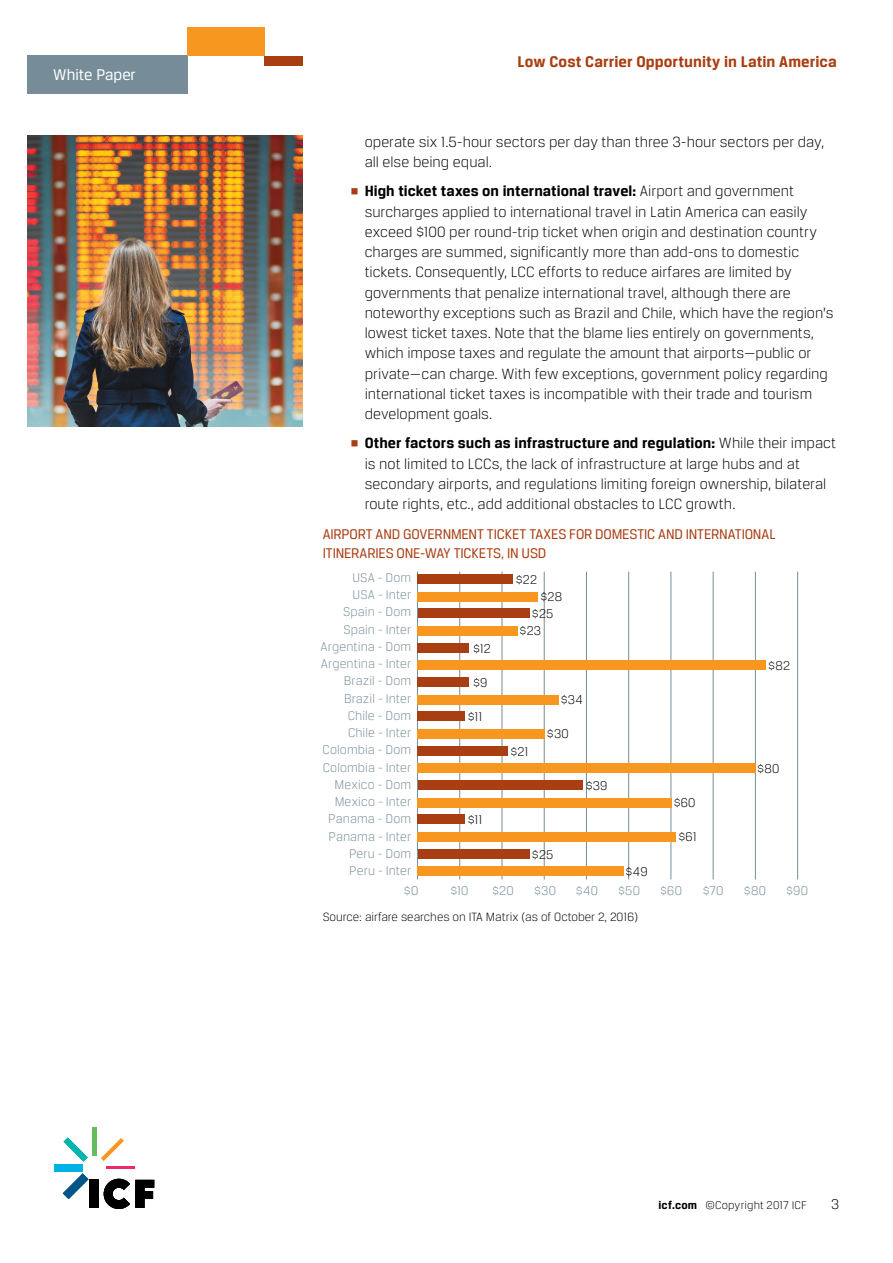
<style>
.page{position:relative;width:893px;height:1263px;background:#fff}
.page>*{position:absolute;margin:0;border:0;box-sizing:border-box;transform-origin:0 0}
.t1{font:700 16.5px "Breuer Text";letter-spacing:.005em;color:#a93e12}
.t2{font:16.5px "Breuer Text";color:#fff}
.t3{font:300 15.75px/20.2px "Breuer Text";color:#000}
.t4{font:15px/19.5px "Breuer Text";letter-spacing:-.015em;color:#a93e12}
.t5{font:300 15px "Breuer Text";color:#000}
.t6{font:300 13.5px/17.2px "Breuer Text";letter-spacing:.01em;color:#768d99;text-align:right}
.t7{font:300 13.5px "Breuer Text";letter-spacing:.015em;color:#000}
.t8{font:300 12.75px "Breuer Text";color:#000}
.t9{font:300 12px "Breuer Text";letter-spacing:.01em;color:#000}
.s1{color:#a93e12}
.s2{font-weight:700}
</style>
<div class="page">
<div style="left:27px;top:56px;width:160px;height:38px;background:#768d99"></div>
<div style="left:187px;top:27px;width:78px;height:29px;background:#f8971f"></div>
<div style="left:265px;top:56px;width:38px;height:9px;background:#a93e12"></div>
<img style="left:27px;top:136px;width:276px;height:290px">
<hr style="left:417px;top:572px;width:1px;height:307px;background:#768d99">
<hr style="left:459px;top:572px;width:1px;height:307px;background:#768d99">
<hr style="left:502px;top:572px;width:1px;height:307px;background:#768d99">
<hr style="left:544px;top:572px;width:1px;height:307px;background:#768d99">
<hr style="left:586px;top:572px;width:1px;height:307px;background:#768d99">
<hr style="left:628px;top:572px;width:1px;height:307px;background:#768d99">
<hr style="left:671px;top:572px;width:1px;height:307px;background:#768d99">
<hr style="left:713px;top:572px;width:1px;height:307px;background:#768d99">
<hr style="left:755px;top:572px;width:1px;height:307px;background:#768d99">
<hr style="left:797px;top:572px;width:1px;height:307px;background:#768d99">
<div style="left:418px;top:574px;width:95px;height:9px;background:#a93e12"></div>
<div style="left:418px;top:609px;width:112px;height:9px;background:#a93e12"></div>
<div style="left:418px;top:849px;width:112px;height:9px;background:#a93e12"></div>
<div style="left:418px;top:746px;width:90px;height:9px;background:#a93e12"></div>
<div style="left:418px;top:780px;width:165px;height:9px;background:#a93e12"></div>
<div style="left:418px;top:643px;width:51px;height:9px;background:#a93e12"></div>
<div style="left:418px;top:712px;width:47px;height:9px;background:#a93e12"></div>
<div style="left:418px;top:815px;width:47px;height:9px;background:#a93e12"></div>
<div style="left:418px;top:677px;width:51px;height:9px;background:#a93e12"></div>
<div style="left:417px;top:592px;width:121px;height:9px;background:#f8971f"></div>
<div style="left:417px;top:626px;width:101px;height:10px;background:#f8971f"></div>
<div style="left:417px;top:695px;width:142px;height:9px;background:#f8971f"></div>
<div style="left:417px;top:867px;width:207px;height:9px;background:#f8971f"></div>
<div style="left:417px;top:729px;width:128px;height:9px;background:#f8971f"></div>
<div style="left:417px;top:661px;width:349px;height:9px;background:#f8971f"></div>
<div style="left:417px;top:764px;width:338px;height:9px;background:#f8971f"></div>
<div style="left:417px;top:798px;width:255px;height:9px;background:#f8971f"></div>
<div style="left:417px;top:832px;width:259px;height:10px;background:#f8971f"></div>
<div style="left:89px;top:1180px;width:10px;height:28px;background:#000"></div>
<svg style="left:63px;top:1173px;width:25px;height:26px"></svg>
<div style="left:54px;top:1164px;width:28px;height:7px;background:#00b1e4"></div>
<svg style="left:64px;top:1137px;width:24px;height:24px"></svg>
<hr style="left:92px;top:1128px;width:4px;height:28px;background:#65bd60">
<svg style="left:101px;top:1138px;width:23px;height:23px"></svg>
<hr style="left:106px;top:1167px;width:28px;height:2px;background:#ee2964">
<svg style="left:104px;top:1179px;width:50px;height:30px"></svg>
<p class="t2" style="left:53px;top:65px;width:84px">White Paper</p>
<p class="t1" style="left:518px;top:52px;width:321px">Low Cost Carrier Opportunity in Latin America</p>
<p class="t3" style="left:365px;top:131px;width:461px">operate six 1.5-hour sectors per day than three 3-hour sectors per day, all else being equal.</p>
<p class="t3" style="left:365px;top:181px;width:470px;text-indent:-15px"><span class="s1">▪</span> <span class="s2">High ticket taxes on international travel:</span> Airport and government surcharges applied to international travel in Latin America can easily exceed $100 per round-trip ticket when origin and destination country charges are summed, significantly more than add-ons to domestic tickets. Consequently, LCC efforts to reduce airfares are limited by governments that penalize international travel, although there are noteworthy exceptions such as Brazil and Chile, which have the region’s lowest ticket taxes. Note that the blame lies entirely on governments, which impose taxes and regulate the amount that airports—public or private—can charge. With few exceptions, government policy regarding international ticket taxes is incompatible with their trade and tourism development goals.</p>
<p class="t3" style="left:365px;top:433px;width:473px;text-indent:-15px"><span class="s1">▪</span> <span class="s2">Other factors such as infrastructure and regulation:</span> While their impact is not limited to LCCs, the lack of infrastructure at large hubs and at secondary airports, and regulations limiting foreign ownership, bilateral route rights, etc., add additional obstacles to LCC growth.</p>
<p class="t4" style="left:323px;top:524px;width:454px">AIRPORT AND GOVERNMENT TICKET TAXES FOR DOMESTIC AND INTERNATIONAL<br>ITINERARIES ONE-WAY TICKETS, IN USD</p>
<p class="t6" style="left:321px;top:568px;width:92px">USA - Dom<br>USA - Inter<br>Spain - Dom<br>Spain - Inter<br>Argentina - Dom<br>Argentina - Inter<br>Brazil - Dom<br>Brazil - Inter<br>Chile - Dom<br>Chile - Inter<br>Colombia - Dom<br>Colombia - Inter<br>Mexico - Dom<br>Mexico - Inter<br>Panama - Dom<br>Panama - Inter<br>Peru - Dom<br>Peru - Inter</p>
<p class="t7" style="left:516px;top:572px;width:23px">$22</p>
<p class="t7" style="left:540px;top:589px;width:23px">$28</p>
<p class="t7" style="left:532px;top:606px;width:23px">$25</p>
<p class="t7" style="left:519px;top:623px;width:23px">$23</p>
<p class="t7" style="left:473px;top:641px;width:19px">$12</p>
<p class="t7" style="left:473px;top:675px;width:16px">$9</p>
<p class="t7" style="left:561px;top:692px;width:24px">$34</p>
<p class="t7" style="left:468px;top:709px;width:16px">$11</p>
<p class="t7" style="left:547px;top:727px;width:23px">$30</p>
<p class="t7" style="left:510px;top:744px;width:20px">$21</p>
<p class="t7" style="left:586px;top:778px;width:23px">$39</p>
<p class="t7" style="left:468px;top:812px;width:16px">$11</p>
<p class="t7" style="left:532px;top:847px;width:23px">$25</p>
<p class="t7" style="left:626px;top:864px;width:23px">$49</p>
<p class="t7" style="left:674px;top:795px;width:23px">$60</p>
<p class="t7" style="left:678px;top:829px;width:20px">$61</p>
<p class="t7" style="left:768px;top:658px;width:23px">$82</p>
<p class="t7" style="left:757px;top:761px;width:24px">$80</p>
<p class="t6" style="left:404px;top:882px;width:16px">$0</p>
<p class="t6" style="left:450px;top:882px;width:19px">$10</p>
<p class="t6" style="left:492px;top:882px;width:23px">$20</p>
<p class="t6" style="left:534px;top:882px;width:23px">$30</p>
<p class="t6" style="left:576px;top:882px;width:24px">$40</p>
<p class="t6" style="left:618px;top:882px;width:23px">$50</p>
<p class="t6" style="left:660px;top:882px;width:23px">$60</p>
<p class="t6" style="left:703px;top:882px;width:22px">$70</p>
<p class="t6" style="left:744px;top:882px;width:24px">$80</p>
<p class="t6" style="left:786px;top:882px;width:23px">$90</p>
<p class="t8" style="left:323px;top:910px;width:317px">Source: airfare searches on ITA Matrix (as of October 2, 2016)</p>
<p class="t9" style="left:658px;top:1198px;width:150px"><span class="s2">icf.com</span> ©Copyright 2017 ICF</p>
<p class="t5" style="left:831px;top:1196px;width:9px">3</p>
</div>
